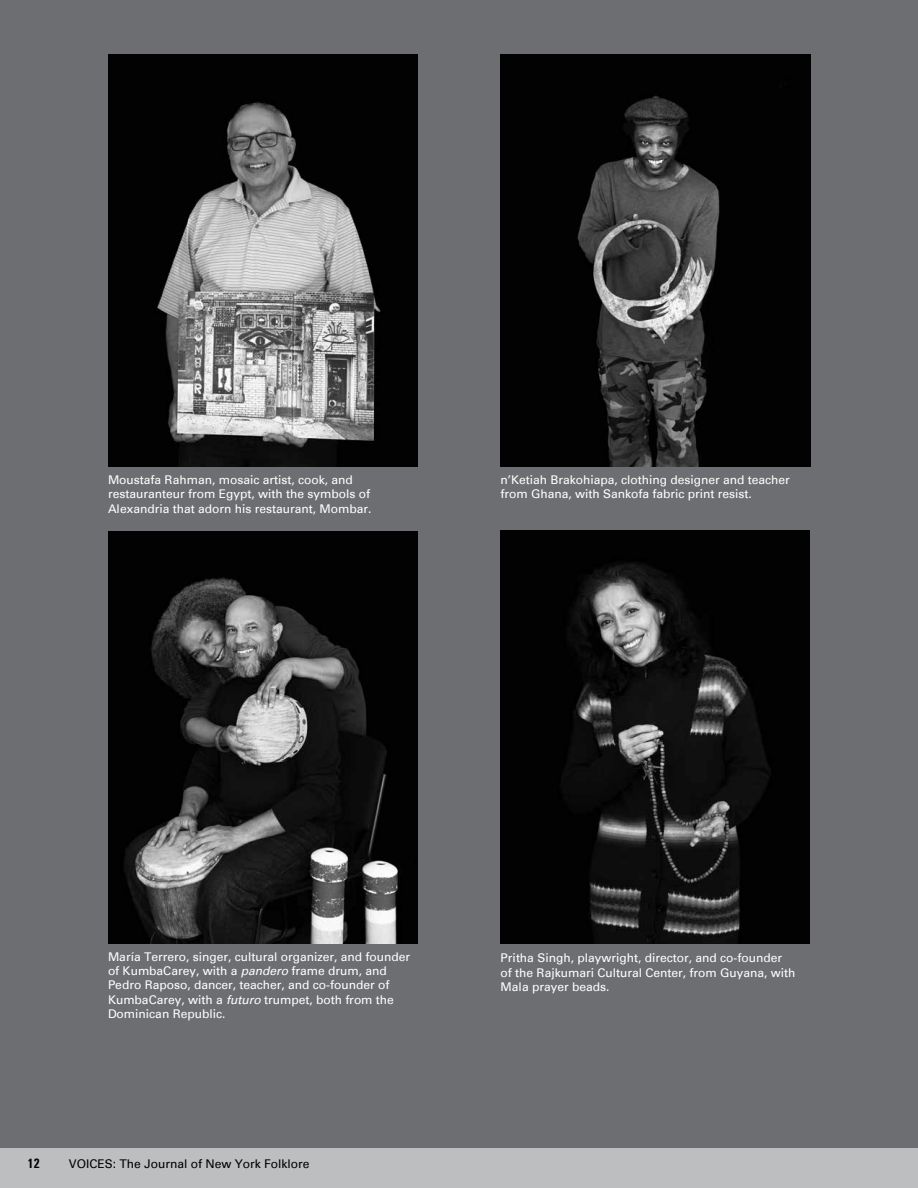
<style>
.page{position:relative;width:918px;height:1188px;background:#fff}
.page>*{position:absolute;margin:0;border:0;box-sizing:border-box;transform-origin:0 0}
.t1{font:700 13.5px "Univers Condensed";color:#000}
.t2{font:12px/14.4px "Univers";color:#fff}
.t3{font:12px "Univers";color:#000}
.s1{font-style:italic}
</style>
<div class="page">
<div style="left:0;top:1148px;width:918px;height:40px;background:#bcbec0"></div>
<div style="left:0;top:0;width:918px;height:1148px;background:#6d6e71"></div>
<img style="left:108px;top:54px;width:310px;height:413px">
<img style="left:501px;top:54px;width:309px;height:413px">
<img style="left:108px;top:531px;width:309px;height:413px">
<img style="left:501px;top:531px;width:309px;height:412px">
<p class="t2" style="left:108px;top:473px;width:265px">Moustafa Rahman, mosaic artist, cook, and restauranteur from Egypt, with the symbols of<br>Alexandria that adorn his restaurant, Mombar.</p>
<p class="t2" style="left:500px;top:473px;width:291px">n’Ketiah Brakohiapa, clothing designer and teacher from Ghana, with Sankofa fabric print resist.</p>
<p class="t2" style="left:108px;top:949px;width:304px">María Terrero, singer, cultural organizer, and founder of KumbaCarey, with a <span class="s1">pandero</span> frame drum, and Pedro Raposo, dancer, teacher, and co-founder of KumbaCarey, with a <span class="s1">futuro</span> trumpet, both from the Dominican Republic.</p>
<p class="t2" style="left:501px;top:951px;width:296px">Pritha Singh, playwright, director, and co-founder of the Rajkumari Cultural Center, from Guyana, with<br>Mala prayer beads.</p>
<p class="t1" style="left:27px;top:1155px;width:14px">12</p>
<p class="t3" style="left:69px;top:1156px;width:242px">VOICES: The Journal of New York Folklore</p>
</div>
